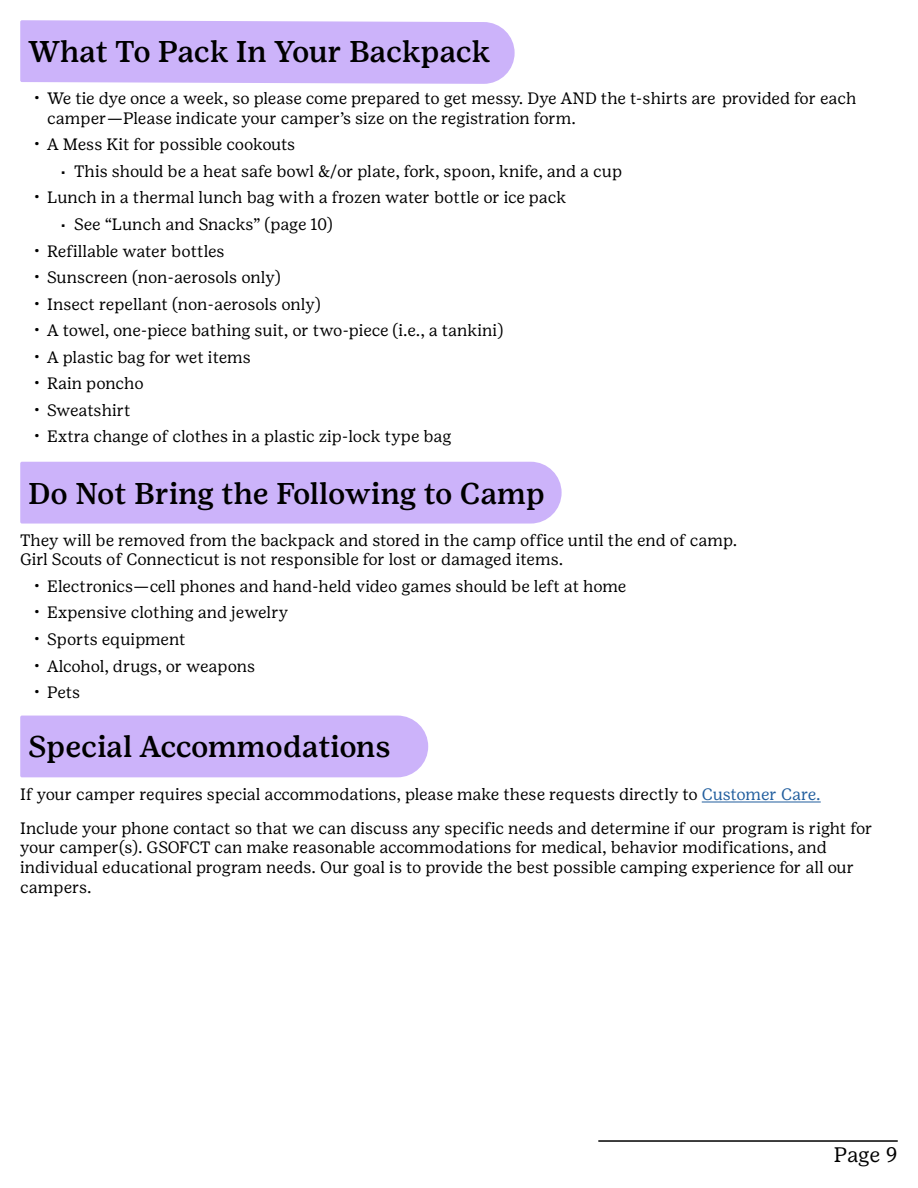
<style>
.page{position:relative;width:918px;height:1188px;background:#fff}
.page>*{position:absolute;margin:0;border:0;box-sizing:border-box;transform-origin:0 0}
.SUB_HEADER{font:500 30px "Girl Scout Text";letter-spacing:-.005em;color:#000}
.t1{font:21px "Girl Scout Text";color:#000}
.UPDATED_BASIC_BODY{font:16.5px/19.8px "Girl Scout Text";color:#000}
.UPDATED_BASIC_BODY-2{font:16.5px "Girl Scout Text";letter-spacing:-.02em;color:#000}
.s1{color:#215e9e}
</style>
<div class="page">
<hr style="left:598px;top:1140px;width:300px;height:2px;background:#000">
<div style="left:20px;top:20px;width:495px;height:64px;background:#ccb3fa"></div>
<div style="left:20px;top:462px;width:542px;height:62px;background:#ccb3fa"></div>
<div style="left:20px;top:716px;width:408px;height:61px;background:#ccb3fa"></div>
<hr style="left:702px;top:802px;width:119px;height:1px;background:#215e9e">
<p class="SUB_HEADER" style="left:28px;top:33px;width:464px">What To Pack In Your Backpack</p>
<p class="UPDATED_BASIC_BODY" style="left:47px;top:88px;width:811px;text-indent:-14px">• We tie dye once a week, so please come prepared to get messy. Dye AND the t-shirts are provided for each camper—Please indicate your camper’s size on the registration form.</p>
<p class="UPDATED_BASIC_BODY-2" style="left:34px;top:135px;width:263px">• A Mess Kit for possible cookouts</p>
<p class="UPDATED_BASIC_BODY" style="left:61px;top:161px;width:563px">▪ This should be a heat safe bowl &amp;/or plate, fork, spoon, knife, and a cup</p>
<p class="UPDATED_BASIC_BODY" style="left:34px;top:188px;width:534px">• Lunch in a thermal lunch bag with a frozen water bottle or ice pack</p>
<p class="UPDATED_BASIC_BODY" style="left:61px;top:214px;width:274px">▪ See “Lunch and Snacks” (page 10)</p>
<p class="UPDATED_BASIC_BODY" style="left:34px;top:241px;width:192px">• Refillable water bottles</p>
<p class="UPDATED_BASIC_BODY" style="left:34px;top:267px;width:249px">• Sunscreen (non-aerosols only)</p>
<p class="UPDATED_BASIC_BODY" style="left:34px;top:294px;width:289px">• Insect repellant (non-aerosols only)</p>
<p class="UPDATED_BASIC_BODY" style="left:34px;top:320px;width:471px">• A towel, one-piece bathing suit, or two-piece (i.e., a tankini)</p>
<p class="UPDATED_BASIC_BODY" style="left:34px;top:347px;width:219px">• A plastic bag for wet items</p>
<p class="UPDATED_BASIC_BODY" style="left:34px;top:373px;width:112px">• Rain poncho</p>
<p class="UPDATED_BASIC_BODY" style="left:34px;top:400px;width:98px">• Sweatshirt</p>
<p class="UPDATED_BASIC_BODY" style="left:34px;top:427px;width:419px">• Extra change of clothes in a plastic zip-lock type bag</p>
<p class="SUB_HEADER" style="left:28px;top:475px;width:518px">Do Not Bring the Following to Camp</p>
<p class="UPDATED_BASIC_BODY" style="left:20px;top:530px;width:719px">They will be removed from the backpack and stored in the camp office until the end of camp.</p>
<p class="UPDATED_BASIC_BODY" style="left:20px;top:549px;width:545px">Girl Scouts of Connecticut is not responsible for lost or damaged items.</p>
<p class="UPDATED_BASIC_BODY" style="left:34px;top:576px;width:594px">• Electronics—cell phones and hand-held video games should be left at home</p>
<p class="UPDATED_BASIC_BODY" style="left:34px;top:603px;width:256px">• Expensive clothing and jewelry</p>
<p class="UPDATED_BASIC_BODY" style="left:34px;top:629px;width:153px">• Sports equipment</p>
<p class="UPDATED_BASIC_BODY" style="left:34px;top:656px;width:223px">• Alcohol, drugs, or weapons</p>
<p class="UPDATED_BASIC_BODY" style="left:34px;top:682px;width:48px">• Pets</p>
<p class="SUB_HEADER" style="left:28px;top:729px;width:364px">Special Accommodations</p>
<p class="UPDATED_BASIC_BODY" style="left:20px;top:784px;width:802px">If your camper requires special accommodations, please make these requests directly to <span class="s1">Customer Care.</span></p>
<p class="UPDATED_BASIC_BODY" style="left:20px;top:818px;width:854px">Include your phone contact so that we can discuss any specific needs and determine if our program is right for your camper(s). GSOFCT can make reasonable accommodations for medical, behavior modifications, and</p>
<p class="UPDATED_BASIC_BODY" style="left:20px;top:857px;width:835px">individual educational program needs. Our goal is to provide the best possible camping experience for all our campers.</p>
<p class="t1" style="left:834px;top:1142px;width:65px">Page 9</p>
</div>
